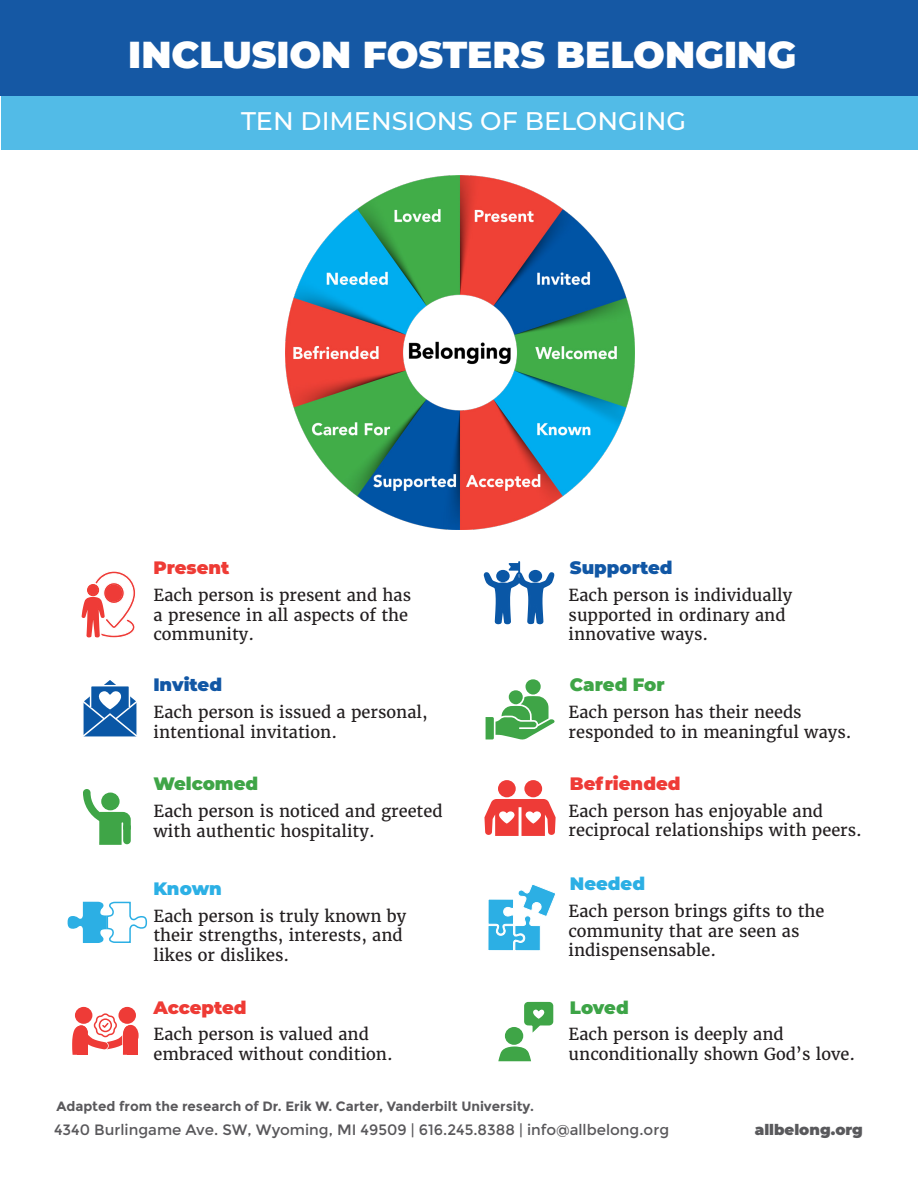
<style>
.page{position:relative;width:918px;height:1188px;background:#fff}
.page>*{position:absolute;margin:0;border:0;box-sizing:border-box;transform-origin:0 0}
.t1{font:900 37.5px "Montserrat";color:#fff}
.t2{font:500 25.5px "Montserrat";color:#fff}
.t3{font:900 18px "Montserrat";color:#1157a5}
.t4{font:900 18px "Montserrat";color:#3fa547}
.t5{font:900 18px "Montserrat";color:#ee3b35}
.t6{font:900 18px "Montserrat";color:#ee3b37}
.t7{font:900 18px "Montserrat";color:#2cafe4}
.t8{font:900 18px "Montserrat";letter-spacing:-.005em;color:#2cb0e5}
.t9{font:900 18px "Montserrat";letter-spacing:-.005em;color:#3da447}
.t10{font:16.5px/19.8px "Merriweather";color:#231f20}
.t11{font:15px "Montserrat";color:#59585b}
.t12{font:900 15px "Montserrat";color:#59595c}
.t13{font:700 13.5px "Montserrat";color:#5a595c}
</style>
<div class="page">
<img style="left:285px;top:176px;width:349px;height:353px">
<div style="left:498px;top:780px;width:18px;height:17px;background:#ee3b37;border-radius:50%"></div>
<div style="left:524px;top:780px;width:18px;height:17px;background:#ee3b37;border-radius:50%"></div>
<svg style="left:484px;top:799px;width:72px;height:37px"></svg>
<svg style="left:81px;top:571px;width:56px;height:166px"></svg>
<div style="left:88px;top:585px;width:10px;height:10px;background:#ee3b37;border-radius:50%"></div>
<div style="left:105px;top:584px;width:17px;height:18px;background:#ee3b37;border-radius:50%"></div>
<svg style="left:484px;top:561px;width:71px;height:179px"></svg>
<div style="left:525px;top:679px;width:16px;height:16px;background:#3fa547;border-radius:50%"></div>
<div style="left:509px;top:690px;width:14px;height:15px;background:#3fa547;border-radius:50%"></div>
<svg style="left:498px;top:1046px;width:33px;height:16px"></svg>
<svg style="left:524px;top:1002px;width:29px;height:31px"></svg>
<svg style="left:67px;top:901px;width:81px;height:42px"></svg>
<div style="left:118px;top:1007px;width:18px;height:17px;background:#ee3b37;border-radius:50%"></div>
<div style="left:75px;top:1007px;width:17px;height:17px;background:#ee3b37;border-radius:50%"></div>
<div style="left:123px;top:1025px;width:16px;height:21px;border:2px solid #ee3b37;border-radius:50%"></div>
<svg style="left:83px;top:789px;width:48px;height:56px"></svg>
<svg style="left:488px;top:885px;width:67px;height:66px"></svg>
<div style="left:0;top:0;width:918px;height:96px;background:#1558a4"></div>
<div style="left:1px;top:96px;width:917px;height:54px;background:#52bbe7"></div>
<div style="left:505px;top:1027px;width:18px;height:18px;background:#3fa547;border-radius:50%"></div>
<svg style="left:72px;top:1012px;width:66px;height:43px"></svg>
<div style="left:99px;top:1018px;width:13px;height:14px;border:2px solid #ee3b37;border-radius:50%"></div>
<p class="t1" style="left:128px;top:26px;width:669px">INCLUSION FOSTERS BELONGING</p>
<p class="t2" style="left:241px;top:103px;width:447px">TEN DIMENSIONS OF BELONGING</p>
<p class="t5" style="left:153px;top:554px;width:78px">Present</p>
<p class="t3" style="left:570px;top:554px;width:104px">Supported</p>
<p class="t10" style="left:154px;top:585px;width:259px">Each person is present and has a presence in all aspects of the community.</p>
<p class="t10" style="left:569px;top:585px;width:225px">Each person is individually supported in ordinary and innovative ways.</p>
<p class="t3" style="left:153px;top:671px;width:70px">Invited</p>
<p class="t4" style="left:570px;top:671px;width:96px">Cared For</p>
<p class="t10" style="left:154px;top:702px;width:276px">Each person is issued a personal, intentional invitation.</p>
<p class="t10" style="left:569px;top:702px;width:285px">Each person has their needs responded to in meaningful ways.</p>
<p class="t4" style="left:153px;top:770px;width:106px">Welcomed</p>
<p class="t6" style="left:570px;top:770px;width:112px">Befriended</p>
<p class="t10" style="left:154px;top:801px;width:291px">Each person is noticed and greeted with authentic hospitality.</p>
<p class="t10" style="left:569px;top:801px;width:295px">Each person has enjoyable and reciprocal relationships with peers.</p>
<p class="t8" style="left:153px;top:875px;width:70px">Known</p>
<p class="t7" style="left:570px;top:870px;width:77px">Needed</p>
<p class="t10" style="left:154px;top:906px;width:254px">Each person is truly known by their strengths, interests, and likes or dislikes.</p>
<p class="t10" style="left:569px;top:901px;width:257px">Each person brings gifts to the community that are seen as indispensensable.</p>
<p class="t5" style="left:153px;top:994px;width:95px">Accepted</p>
<p class="t9" style="left:570px;top:994px;width:60px">Loved</p>
<p class="t10" style="left:154px;top:1024px;width:241px">Each person is valued and embraced without condition.</p>
<p class="t10" style="left:569px;top:1024px;width:288px">Each person is deeply and unconditionally shown God’s love.</p>
<p class="t13" style="left:57px;top:1098px;width:479px">Adapted from the research of Dr. Erik W. Carter, Vanderbilt University.</p>
<p class="t11" style="left:54px;top:1121px;width:617px">4340 Burlingame Ave. SW, Wyoming, MI 49509 | 616.245.8388 | info@allbelong.org</p>
<p class="t12" style="left:755px;top:1118px;width:110px">allbelong.org</p>
</div>
